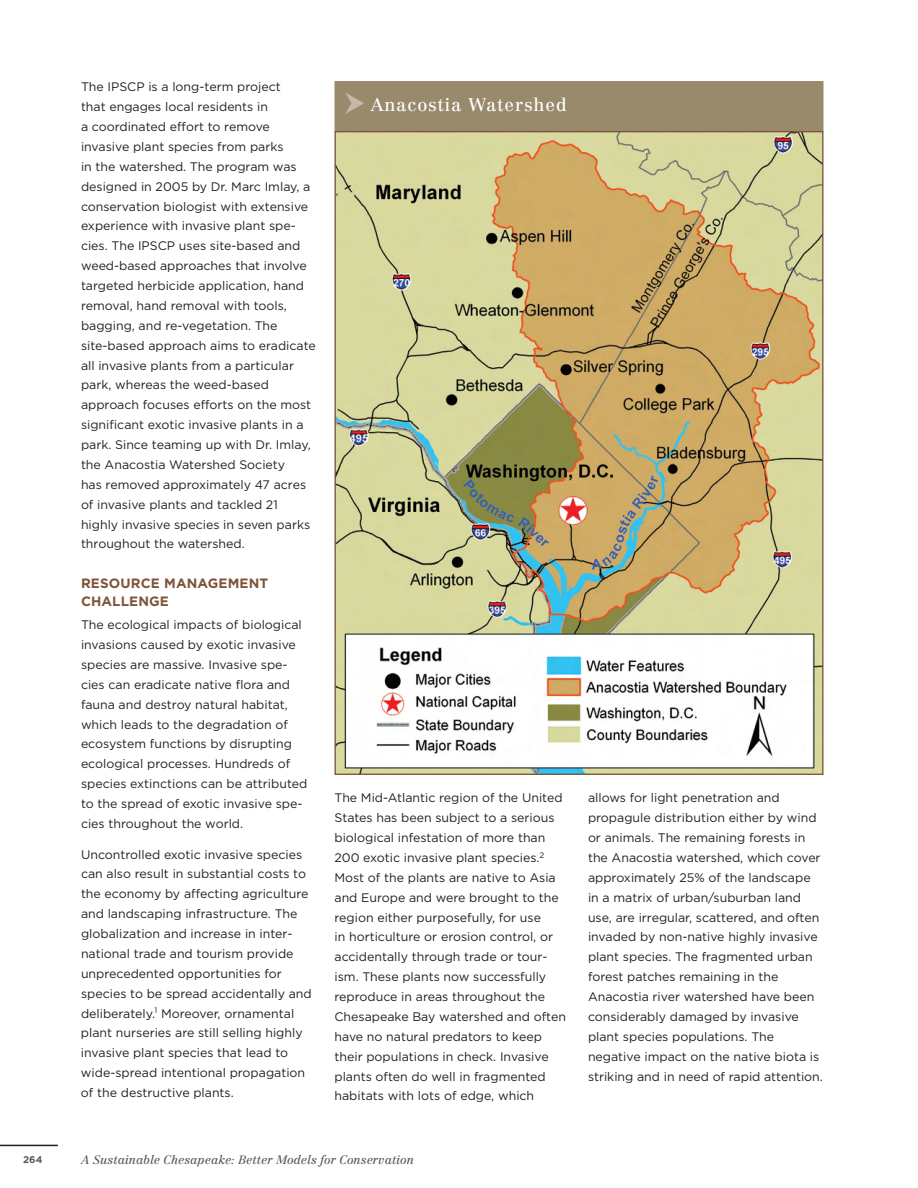
<style>
.page{position:relative;width:918px;height:1188px;background:#fff}
.page>*{position:absolute;margin:0;border:0;box-sizing:border-box;transform-origin:0 0}
.Map_Chart_Titles{font:18px "Centennial";letter-spacing:.05em;color:#fff}
.Paragraph_Sub_Titles{font:700 13.5px/18px "Gotham";letter-spacing:.01em;color:#7e5439}
.Paragraph_Style{font:12.3px/19.8px "Gotham";color:#231f20}
.Page_Footer{font:italic 12px "Centennial";color:#57585a}
.Paragraph_Sub_Sectio{font:700 9.75px "Gotham";color:#57585a}
</style>
<div class="page">
<hr style="left:0;top:1145px;width:58px;height:1px;background:#231f20">
<div style="left:334px;top:81px;width:490px;height:50px;background:#9a8a6c"></div>
<img style="left:336px;top:133px;width:485px;height:640px">
<p class="Paragraph_Style" style="left:81px;top:77px;width:236px">The IPSCP is a long-term project<br>that engages local residents in<br>a coordinated effort to remove invasive plant species from parks<br>in the watershed. The program was designed in 2005 by Dr. Marc Imlay, a conservation biologist with extensive experience with invasive plant spe&shy;cies. The IPSCP uses site-based and weed-based approaches that involve targeted herbicide application, hand removal, hand removal with tools, bagging, and re-vegetation. The site-based approach aims to eradicate all invasive plants from a particular park, whereas the weed-based approach focuses efforts on the most significant exotic invasive plants in a park. Since teaming up with Dr. Imlay, the Anacostia Watershed Society<br>has removed approximately 47 acres of invasive plants and tackled 21 highly invasive species in seven parks throughout the watershed.</p>
<p class="Paragraph_Sub_Titles" style="left:81px;top:574px;width:189px">RESOURCE MANAGEMENT<br>CHALLENGE</p>
<p class="Paragraph_Style" style="left:81px;top:615px;width:228px">The ecological impacts of biological invasions caused by exotic invasive species are massive. Invasive spe&shy;cies can eradicate native flora and fauna and destroy natural habitat, which leads to the degradation of ecosystem functions by disrupting ecological processes. Hundreds of species extinctions can be attributed to the spread of exotic invasive spe&shy;cies throughout the world.</p>
<p class="Paragraph_Style" style="left:81px;top:844px;width:232px">Uncontrolled exotic invasive species can also result in substantial costs to the economy by affecting agriculture and landscaping infrastructure. The globalization and increase in inter&shy;national trade and tourism provide unprecedented opportunities for species to be spread accidentally and deliberately.<sup>1</sup> Moreover, ornamental plant nurseries are still selling highly invasive plant species that lead to wide-spread intentional propagation of the destructive plants.</p>
<p class="Map_Chart_Titles" style="left:371px;top:94px;width:197px">Anacostia Watershed</p>
<p class="Paragraph_Style" style="left:335px;top:788px;width:233px">The Mid-Atlantic region of the United States has been subject to a serious biological infestation of more than 200 exotic invasive plant species.<sup>2<br></sup>Most of the plants are native to Asia and Europe and were brought to the region either purposefully, for use<br>in horticulture or erosion control, or accidentally through trade or tour&shy;ism. These plants now successfully reproduce in areas throughout the Chesapeake Bay watershed and often have no natural predators to keep their populations in check. Invasive plants often do well in fragmented habitats with lots of edge, which</p>
<p class="Paragraph_Style" style="left:588px;top:788px;width:236px">allows for light penetration and propagule distribution either by wind or animals. The remaining forests in the Anacostia watershed, which cover approximately 25% of the landscape in a matrix of urban/suburban land use, are irregular, scattered, and often invaded by non-native highly invasive plant species. The fragmented urban forest patches remaining in the Anacostia river watershed have been considerably damaged by invasive plant species populations. The negative impact on the native biota is striking and in need of rapid attention.</p>
<p class="Paragraph_Sub_Sectio" style="left:23px;top:1154px;width:21px">264</p>
<p class="Page_Footer" style="left:81px;top:1153px;width:335px">A Sustainable Chesapeake: Better Models for Conservation</p>
</div>
